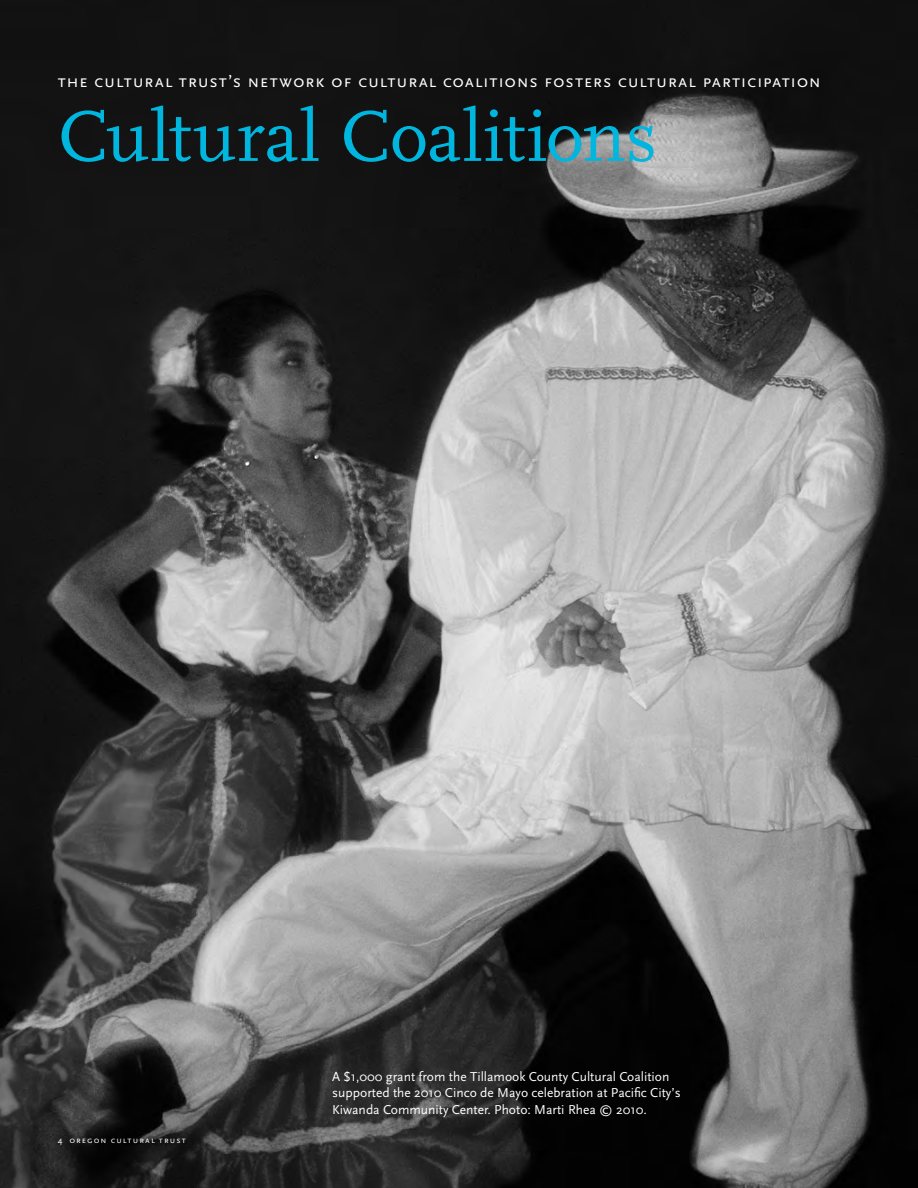
<style>
.page{position:relative;width:918px;height:1188px;background:#fff}
.page>*{position:absolute;margin:0;border:0;box-sizing:border-box;transform-origin:0 0}
.t1{font:75px "Scala";letter-spacing:-.005em;color:#00b6de}
.t2{font:18px "Scala Sans Caps";letter-spacing:.035em;color:#fff}
.t3{font:13.5px/16.5px "Scala Sans";color:#fff}
.t4{font:9px "Scala Sans Caps";letter-spacing:.115em;color:#fff}
.s1{font-family:"Scala Sans"}
</style>
<div class="page">
<img style="left:0;top:0;width:918px;height:1188px">
<h2 class="t2" style="left:58px;top:71px;width:765px">the cultural trust’s network of cultural coalitions fosters cultural participation</h2>
<h1 class="t1" style="left:58px;top:96px;width:601px">Cultural Coalitions</h1>
<p class="t4" style="left:58px;top:1135px;width:130px"><span class="s1">4</span> oregon cultural trust</p>
<p class="t3" style="left:332px;top:1068px;width:350px">A $1,000 grant from the Tillamook County Cultural Coalition supported the 2010 Cinco de Mayo celebration at Pacific City’s<br>Kiwanda Community Center. Photo: Marti Rhea © 2010.</p>
</div>
